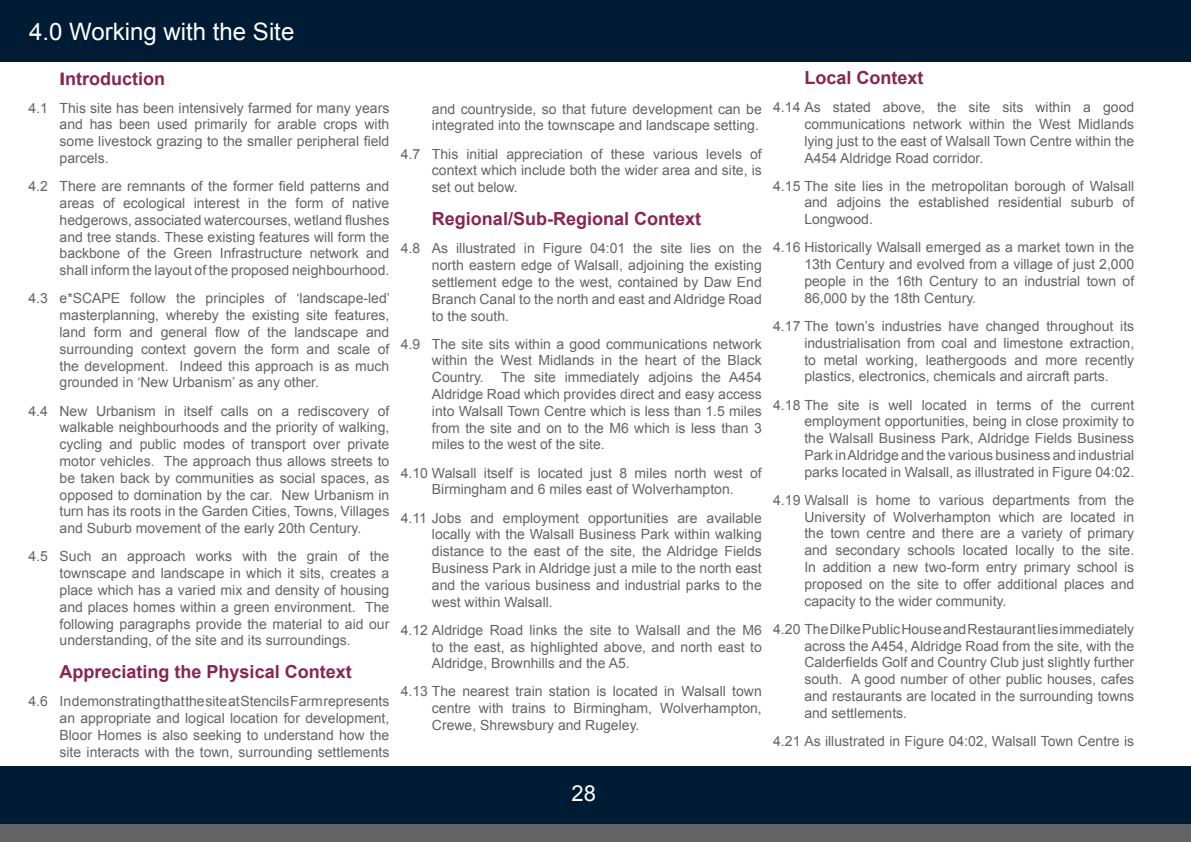
<style>
.page{position:relative;width:1191px;height:842px;background:#fff}
.page>*{position:absolute;margin:0;border:0;box-sizing:border-box;transform-origin:0 0}
.t1{font:24px "Arial";color:#fff}
.t2{font:22px "Arial";color:#fff}
.t3{font:700 18px "Arial";color:#882552}
.t4{font:14px/16.8px "Arial";color:#636466;text-align:justify}
.s1{font-family:"Humanist 521 BT"}
</style>
<div class="page">
<div style="left:0;top:767px;width:1191px;height:75px;background:#001c35"></div>
<div style="left:0;top:824px;width:1191px;height:18px;background:#636466"></div>
<div style="left:0;top:0;width:1191px;height:62px;background:#001c35"></div>
<h1 class="t1" style="left:29px;top:16px;width:267px">4.0 Working with the Site</h1>
<p class="t3" style="left:60px;top:66px;width:107px"><span class="s1">I</span>ntroduction</p>
<p class="t4" style="left:60px;top:100px;width:331px;text-indent:-31px">4.1 This site has been intensively farmed for many years and has been used primarily for arable crops with some livestock grazing to the smaller peripheral field parcels.</p>
<p class="t4" style="left:60px;top:178px;width:331px;text-indent:-31px">4.2 There are remnants of the former field patterns and areas of ecological interest in the form of native hedgerows, associated watercourses, wetland flushes and tree stands. These existing features will form the backbone of the Green Infrastructure network and shall inform the layout of the proposed neighbourhood.</p>
<p class="t4" style="left:60px;top:290px;width:332px;text-indent:-31px">4.3 e*SCAPE follow the principles of ‘landscape-led’ masterplanning, whereby the existing site features, land form and general flow of the landscape and surrounding context govern the form and scale of the development. Indeed this approach is as much grounded in ‘New Urbanism’ as any other.</p>
<p class="t4" style="left:60px;top:402px;width:331px;text-indent:-31px">4.4 New Urbanism in itself calls on a rediscovery of walkable neighbourhoods and the priority of walking, cycling and public modes of transport over private motor vehicles. The approach thus allows streets to be taken back by communities as social spaces, as opposed to domination by the car. New Urbanism in turn has its roots in the Garden Cities, Towns, Villages and Suburb movement of the early 20th Century.</p>
<p class="t4" style="left:60px;top:548px;width:331px;text-indent:-31px">4.5 Such an approach works with the grain of the townscape and landscape in which it sits, creates a place which has a varied mix and density of housing and places homes within a green environment. The following paragraphs provide the material to aid our understanding, of the site and its surroundings.</p>
<p class="t3" style="left:60px;top:660px;width:294px">Appreciating the Physical Context</p>
<p class="t4" style="left:60px;top:693px;width:331px;text-indent:-31px">4.6 In demonstrating that the site at Stencils Farm represents an appropriate and logical location for development, Bloor Homes is also seeking to understand how the site interacts with the town, surrounding settlements</p>
<p class="t4" style="left:432px;top:100px;width:331px">and countryside, so that future development can be integrated into the townscape and landscape setting.</p>
<p class="t4" style="left:432px;top:145px;width:331px;text-indent:-31px">4.7 This initial appreciation of these various levels of context which include both the wider area and site, is set out below.</p>
<p class="t3" style="left:432px;top:207px;width:271px">Regional/Sub-Regional Context</p>
<p class="t4" style="left:432px;top:240px;width:331px;text-indent:-31px">4.8 As illustrated in Figure 04:01 the site lies on the north eastern edge of Walsall, adjoining the existing settlement edge to the west, contained by Daw End Branch Canal to the north and east and Aldridge Road to the south.</p>
<p class="t4" style="left:432px;top:335px;width:331px;text-indent:-31px">4.9 The site sits within a good communications network within the West Midlands in the heart of the Black Country. The site immediately adjoins the A454<br>Aldridge Road which provides direct and easy access into Walsall Town Centre which is less than 1.5 miles from the site and on to the M6 which is less than 3 miles to the west of the site.</p>
<p class="t4" style="left:401px;top:464px;width:362px;text-align:center">4.10 Walsall itself is located just 8 miles north west of<br>Birmingham and 6 miles east of Wolverhampton.</p>
<p class="t4" style="left:432px;top:509px;width:331px;text-indent:-31px">4.11 Jobs and employment opportunities are available locally with the Walsall Business Park within walking distance to the east of the site, the Aldridge Fields Business Park in Aldridge just a mile to the north east and the various business and industrial parks to the west within Walsall.</p>
<p class="t4" style="left:432px;top:621px;width:331px;text-indent:-31px">4.12 Aldridge Road links the site to Walsall and the M6 to the east, as highlighted above, and north east to Aldridge, Brownhills and the A5.</p>
<p class="t4" style="left:432px;top:683px;width:331px;text-indent:-31px">4.13 The nearest train station is located in Walsall town centre with trains to Birmingham, Wolverhampton, Crewe, Shrewsbury and Rugeley.</p>
<p class="t3" style="left:804px;top:66px;width:121px">Local Context</p>
<p class="t4" style="left:804px;top:99px;width:331px;text-indent:-31px">4.14 As stated above, the site sits within a good communications network within the West Midlands lying just to the east of Walsall Town Centre within the A454 Aldridge Road corridor.</p>
<p class="t4" style="left:804px;top:177px;width:331px;text-indent:-31px">4.15 The site lies in the metropolitan borough of Walsall and adjoins the established residential suburb of Longwood.</p>
<p class="t4" style="left:804px;top:239px;width:331px;text-indent:-31px">4.16 Historically Walsall emerged as a market town in the 13th Century and evolved from a village of just 2,000 people in the 16th Century to an industrial town of 86,000 by the 18th Century.</p>
<p class="t4" style="left:804px;top:318px;width:331px;text-indent:-31px">4.17 The town’s industries have changed throughout its industrialisation from coal and limestone extraction, to metal working, leathergoods and more recently plastics, electronics, chemicals and aircraft parts.</p>
<p class="t4" style="left:804px;top:396px;width:331px;text-indent:-31px">4.18 The site is well located in terms of the current employment opportunities, being in close proximity to the Walsall Business Park, Aldridge Fields Business Park in Aldridge and the various business and industrial parks located in Walsall, as illustrated in Figure 04:02.</p>
<p class="t4" style="left:804px;top:492px;width:331px;text-indent:-31px">4.19 Walsall is home to various departments from the University of Wolverhampton which are located in the town centre and there are a variety of primary and secondary schools located locally to the site.<br>In addition a new two-form entry primary school is proposed on the site to offer additional places and capacity to the wider community.</p>
<p class="t4" style="left:804px;top:621px;width:331px;text-indent:-31px">4.20 The Dilke Public House and Restaurant lies immediately across the A454, Aldridge Road from the site, with the Calderfields Golf and Country Club just slightly further south. A good number of other public houses, cafes and restaurants are located in the surrounding towns and settlements.</p>
<p class="t4" style="left:773px;top:733px;width:362px">4.21 As illustrated in Figure 04:02, Walsall Town Centre is</p>
<h2 class="t2" style="left:571px;top:779px;width:26px">28</h2>
</div>
